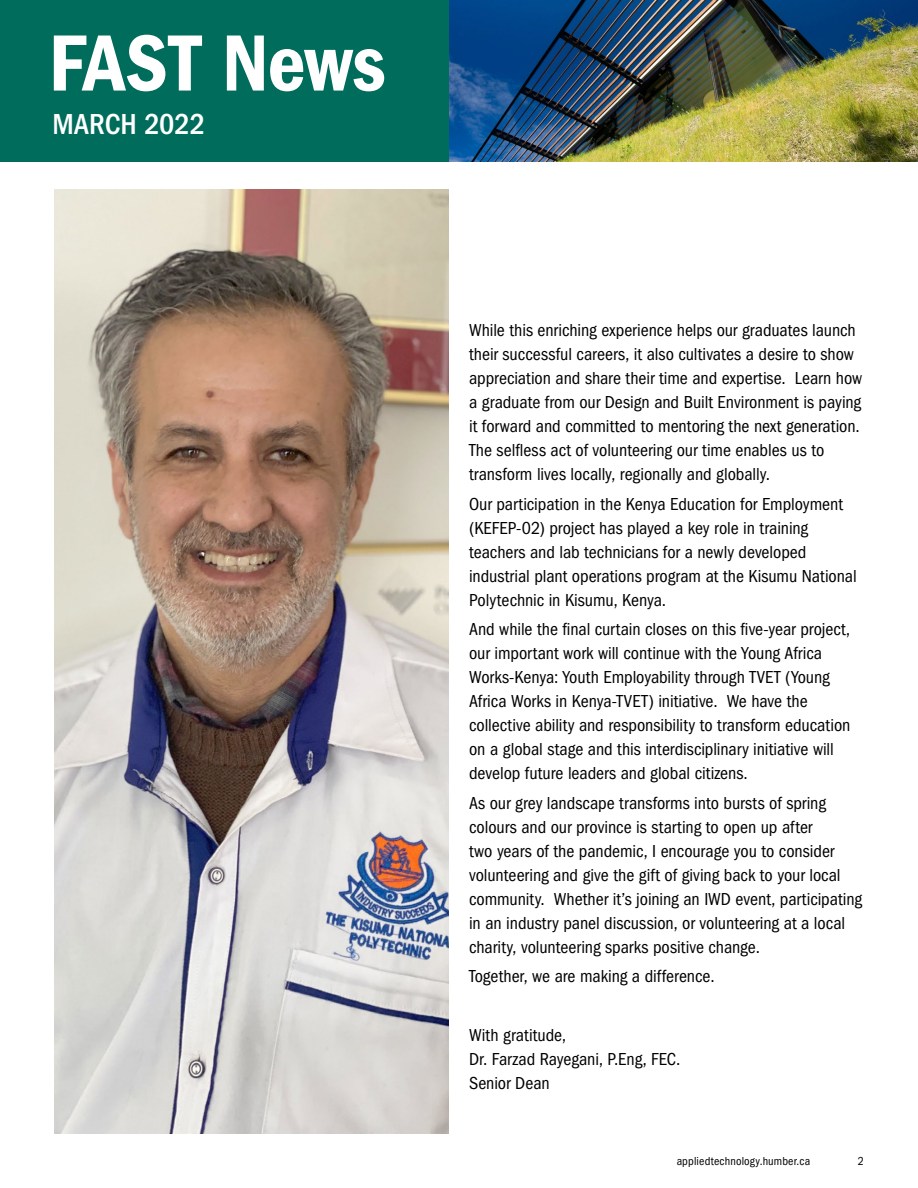
<style>
.page{position:relative;width:918px;height:1188px;background:#fff}
.page>*{position:absolute;margin:0;border:0;box-sizing:border-box;transform-origin:0 0}
.t1{font:82.5px "ITC Franklin Gothic Std Dm Cd";letter-spacing:-.005em;color:#fff}
.t2{font:500 condensed 30px "ITC Franklin Gothic Std";color:#fff}
.p_body{font:condensed 18px/24px "ITC Franklin Gothic Std";letter-spacing:-.005em;color:#000}
.h1_title{font:condensed 12px "ITC Franklin Gothic Std";letter-spacing:.01em;color:#000}
</style>
<div class="page">
<img style="left:449px;top:0;width:469px;height:162px">
<div style="left:0;top:0;width:449px;height:162px;background:#006c5b"></div>
<img style="left:54px;top:189px;width:395px;height:945px">
<h1 class="t1" style="left:49px;top:16px;width:339px">FAST News</h1>
<h2 class="t2" style="left:52px;top:107px;width:154px">MARCH 2022</h2>
<p class="p_body" style="left:469px;top:319px;width:395px">While this enriching experience helps our graduates launch their successful careers, it also cultivates a desire to show appreciation and share their time and expertise. Learn how a graduate from our Design and Built Environment is paying it forward and committed to mentoring the next generation.<br>The selfless act of volunteering our time enables us to transform lives locally, regionally and globally.</p>
<p class="p_body" style="left:469px;top:492px;width:389px">Our participation in the Kenya Education for Employment (KEFEP-02) project has played a key role in training teachers and lab technicians for a newly developed industrial plant operations program at the Kisumu National Polytechnic in Kisumu, Kenya.</p>
<p class="p_body" style="left:469px;top:617px;width:383px">And while the final curtain closes on this five-year project, our important work will continue with the Young Africa Works-Kenya: Youth Employability through TVET (Young Africa Works in Kenya-TVET) initiative. We have the collective ability and responsibility to transform education on a global stage and this interdisciplinary initiative will develop future leaders and global citizens.</p>
<p class="p_body" style="left:469px;top:791px;width:395px">As our grey landscape transforms into bursts of spring colours and our province is starting to open up after<br>two years of the pandemic, I encourage you to consider volunteering and give the gift of giving back to your local community. Whether it’s joining an IWD event, participating in an industry panel discussion, or volunteering at a local charity, volunteering sparks positive change.</p>
<p class="p_body" style="left:469px;top:964px;width:247px">Together, we are making a difference.</p>
<p class="p_body" style="left:469px;top:1023px;width:213px">With gratitude,<br>Dr. Farzad Rayegani, P.Eng, FEC.<br>Senior Dean</p>
<p class="h1_title" style="left:677px;top:1154px;width:135px">appliedtechnology.humber.ca</p>
<p class="h1_title" style="left:858px;top:1154px;width:8px">2</p>
</div>
